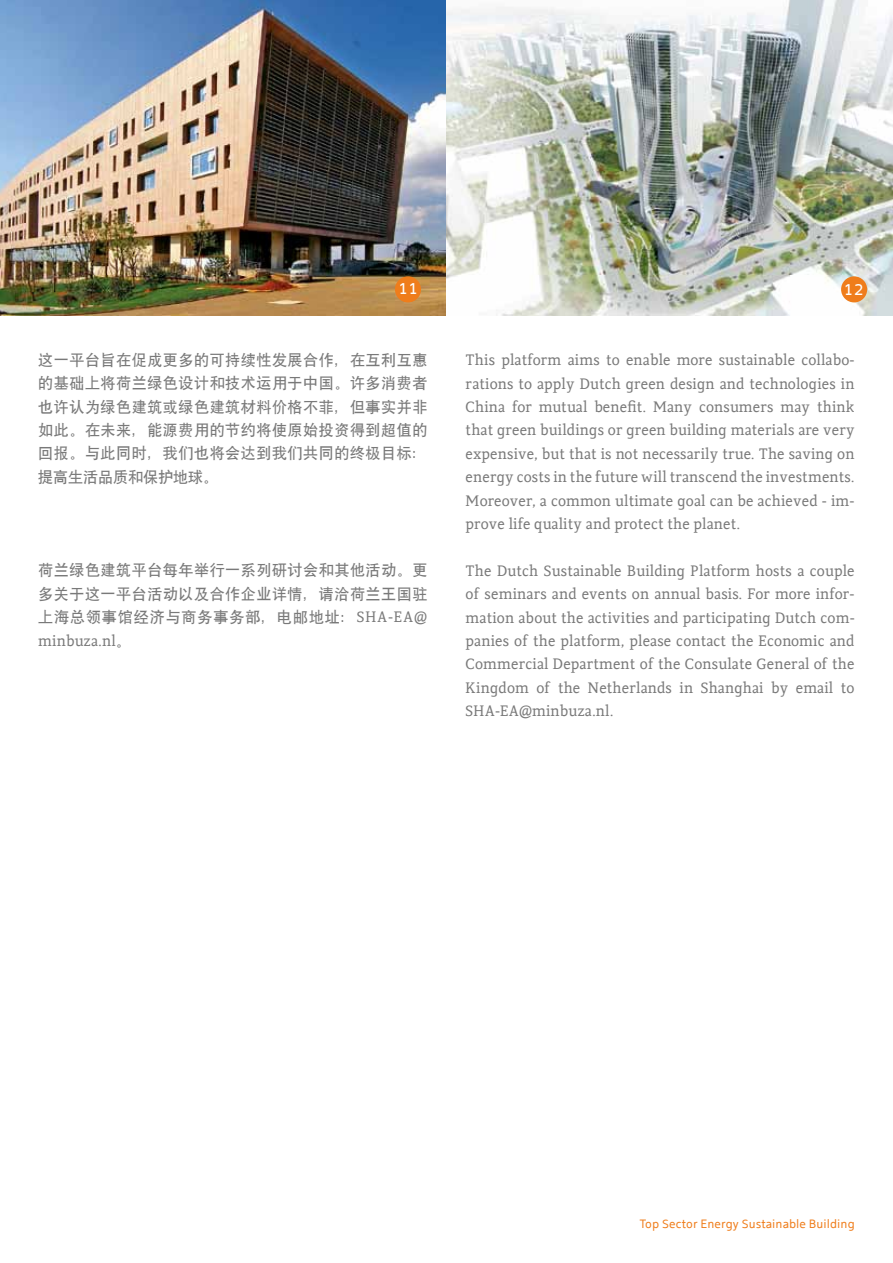
<style>
.page{position:relative;width:893px;height:1263px;background:#fff}
.page>*{position:absolute;margin:0;border:0;box-sizing:border-box;transform-origin:0 0}
.t1{font:18px "Holland Sans";color:#fff}
.t2{font:15px/23.4px "Holland Serif";color:#797979;text-align:justify}
.t3{font:15px/23.4px "SIL Hei Med Jian";letter-spacing:.04em;color:#797979;text-align:justify}
.t4{font:12px "Holland Sans";color:#ef7d1b}
.s1{font-family:"Holland Serif"}
.s2{font-family:"SIL Hei Med Jian"}
</style>
<div class="page">
<img style="left:0;top:0;width:893px;height:316px">
<div style="left:395px;top:276px;width:26px;height:26px;background:#ef7d1b;border-radius:50%"></div>
<div style="left:841px;top:276px;width:26px;height:26px;background:#ef7d1b;border-radius:50%"></div>
<p class="t1" style="left:398px;top:274px;width:21px">11</p>
<p class="t1" style="left:844px;top:275px;width:21px">12</p>
<p class="t3" style="left:38px;top:347px;width:391px">这一平台旨在促成更多的可持续性发展合作，在互利互惠的基础上将荷兰绿色设计和技术运用于中国。许多消费者也许认为绿色建筑或绿色建筑材料价格不菲，但事实并非如此。在未来，能源费用的节约将使原始投资得到超值的回报。与此同时，我们也将会达到我们共同的终极目标：提高生活品质和保护地球。</p>
<p class="t3" style="left:38px;top:557px;width:391px">荷兰绿色建筑平台每年举行一系列研讨会和其他活动。更多关于这一平台活动以及合作企业详情，请洽荷兰王国驻上海总领事馆经济与商务事务部，电邮地址：<span class="s1">SHA-EA@</span></p>
<p class="t2" style="left:38px;top:627px;width:94px">minbuza.nl<span class="s2">。</span></p>
<p class="t2" style="left:466px;top:347px;width:391px">This platform aims to enable more sustainable collabo&shy;rations to apply Dutch green design and technologies in China for mutual benefit. Many consumers may think that green buildings or green building materials are very expensive, but that is not necessarily true. The saving on energy costs in the future will transcend the investments.<br>Moreover, a common ultimate goal can be achieved - im&shy;prove life quality and protect the planet.</p>
<p class="t2" style="left:466px;top:558px;width:391px">The Dutch Sustainable Building Platform hosts a couple of seminars and events on annual basis. For more infor&shy;mation about the activities and participating Dutch com&shy;panies of the platform, please contact the Economic and Commercial Department of the Consulate General of the Kingdom of the Netherlands in Shanghai by email to SHA-EA@minbuza.nl.</p>
<p class="t4" style="left:640px;top:1214px;width:216px">Top Sector Energy Sustainable Building</p>
</div>
